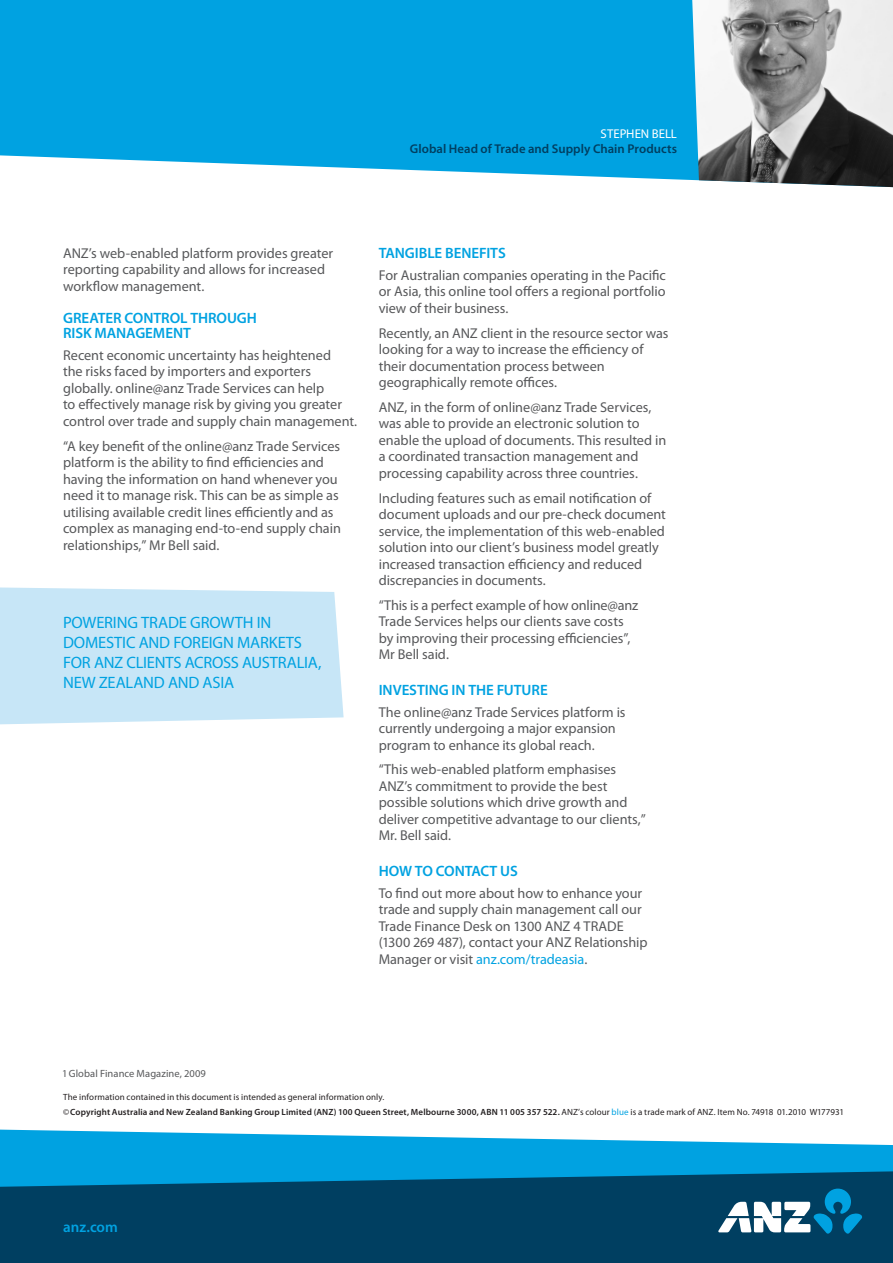
<style>
.page{position:relative;width:893px;height:1263px;background:#fff}
.page>*{position:absolute;margin:0;border:0;box-sizing:border-box;transform-origin:0 0}
.t1{font:16.5px "Myriad Pro";letter-spacing:-.015em;color:#00a2e1}
.t2{font:600 15px/15px "Myriad Pro";letter-spacing:-.005em;color:#00a2e1}
.t3{font:14.25px/16.5px "Myriad Pro";letter-spacing:-.005em;color:#57585a}
.t4{font:600 12.75px "Myriad Pro";letter-spacing:.005em;color:#003f61}
.t5{font:12.75px "Myriad Pro";letter-spacing:-.005em;color:#fff}
.t6{font:10.5px "Myriad Pro";letter-spacing:.01em;color:#57585a}
.t7{font:600 9px/14.7px "Myriad Pro";letter-spacing:.015em;color:#231f20}
.t8{font:9px "Myriad Pro";letter-spacing:.01em;color:#231f20}
.s1{color:#00a2e1}
.s2{font-weight:400}
.s3{font-weight:600}
</style>
<div class="page">
<div style="left:0;top:587px;width:344px;height:137px;background:#c7e6f7"></div>
<svg style="left:0;top:0;width:692px;height:180px;background:#11a8e3"></svg>
<img style="left:692px;top:0;width:201px;height:187px">
<svg style="left:0;top:1129px;width:893px;height:42px;fill:#00a2e1"></svg>
<svg style="left:0;top:1171px;width:893px;height:92px;background:#00486d"></svg>
<svg style="left:707px;top:1178px;width:167px;height:65px;background:#296685"></svg>
<p class="t5" style="left:601px;top:126px;width:78px">STEPHEN BELL</p>
<p class="t4" style="left:410px;top:141px;width:269px">Global Head of Trade and Supply Chain Products</p>
<p class="t3" style="left:63px;top:245px;width:272px">ANZ’s web-enabled platform provides greater reporting capability and allows for increased workflow management.</p>
<p class="t2" style="left:63px;top:310px;width:195px">Greater control through risk management</p>
<p class="t3" style="left:63px;top:347px;width:296px">Recent economic uncertainty has heightened<br>the risks faced by importers and exporters globally. online@anz Trade Services can help<br>to effectively manage risk by giving you greater control over trade and supply chain management.</p>
<p class="t3" style="left:63px;top:437px;width:279px">“A key benefit of the online@anz Trade Services platform is the ability to find efficiencies and having the information on hand whenever you need it to manage risk. This can be as simple as utilising available credit lines efficiently and as complex as managing end-to-end supply chain relationships,” Mr Bell said.</p>
<p class="t1" style="left:63px;top:613px;width:29px">Poweringtradegr</p>
<p class="t1" style="left:209px;top:613px;width:20px">owthin</p>
<p class="t1" style="left:63px;top:632px;width:31px">domesticandf</p>
<p class="t1" style="left:181px;top:632px;width:21px">oreignmar</p>
<p class="t1" style="left:269px;top:632px;width:16px">kets</p>
<p class="t1" style="left:63px;top:652px;width:69px">for ANZ clientsacr</p>
<p class="t1" style="left:212px;top:652px;width:49px">oss Australia</p>
<p class="t1" style="left:318px;top:652px;width:5px">,</p>
<p class="t1" style="left:63px;top:672px;width:54px">New Zealandand</p>
<p class="t1" style="left:203px;top:672px;width:18px">Asia</p>
<p class="t2" style="left:379px;top:245px;width:129px">Tangible Benefits</p>
<p class="t3" style="left:379px;top:266px;width:289px;text-align:justify">For Australian companies operating in the Pacific or Asia, this online tool offers a regional portfolio view of their business.</p>
<p class="t3" style="left:379px;top:324px;width:291px">Recently, an ANZ client in the resource sector was looking for a way to increase the efficiency of their documentation process between geographically remote offices.</p>
<p class="t3" style="left:379px;top:398px;width:289px">ANZ, in the form of online@anz Trade Services, was able to provide an electronic solution to enable the upload of documents. This resulted in a coordinated transaction management and processing capability across three countries.</p>
<p class="t3" style="left:379px;top:489px;width:289px">Including features such as email notification of document uploads and our pre-check document service, the implementation of this web-enabled solution into our client’s business model greatly increased transaction efficiency and reduced discrepancies in documents.</p>
<p class="t3" style="left:379px;top:596px;width:261px">“This is a perfect example of how online@anz Trade Services helps our clients save costs by improving their processing efficiencies”, Mr Bell said.</p>
<p class="t2" style="left:379px;top:682px;width:170px">Investing in the future</p>
<p class="t3" style="left:379px;top:703px;width:248px">The online@anz Trade Services platform is currently undergoing a major expansion program to enhance its global reach.</p>
<p class="t3" style="left:379px;top:761px;width:268px">“This web-enabled platform emphasises ANZ’s commitment to provide the best possible solutions which drive growth and deliver competitive advantage to our clients,” Mr. Bell said.</p>
<p class="t2" style="left:379px;top:863px;width:67px">HOW TOCONTACT</p>
<p class="t2" style="left:500px;top:863px;width:9px">US</p>
<p class="t3" style="left:379px;top:884px;width:270px">To find out more about how to enhance your trade and supply chain management call our Trade Finance Desk on 1300 ANZ 4 TRADE (1300 269 487), contact your ANZ Relationship Manager or visit <span class="s1">anz.com/tradeasia</span>.</p>
<p class="t6" style="left:62px;top:1067px;width:145px">1Global Finance Magazine, 2009</p>
<p class="t7" style="left:63px;top:1090px;width:424px"><span class="s2">The information contained in this document is intended as general information only.<br>©</span>Copyright Australia and New Zealand Banking Group Limited (ANZ) 100 Queen Street, Melbourne 3000, ABN</p>
<p class="t8" style="left:500px;top:1106px;width:346px"><span class="s3">11 005 357 522.</span> ANZ’s colour <span class="s1">blue</span> is a trade mark of ANZ. Item No. 74918 01.2010 W177931</p>
<p class="t2" style="left:63px;top:1219px;width:56px">anz.com</p>
</div>
